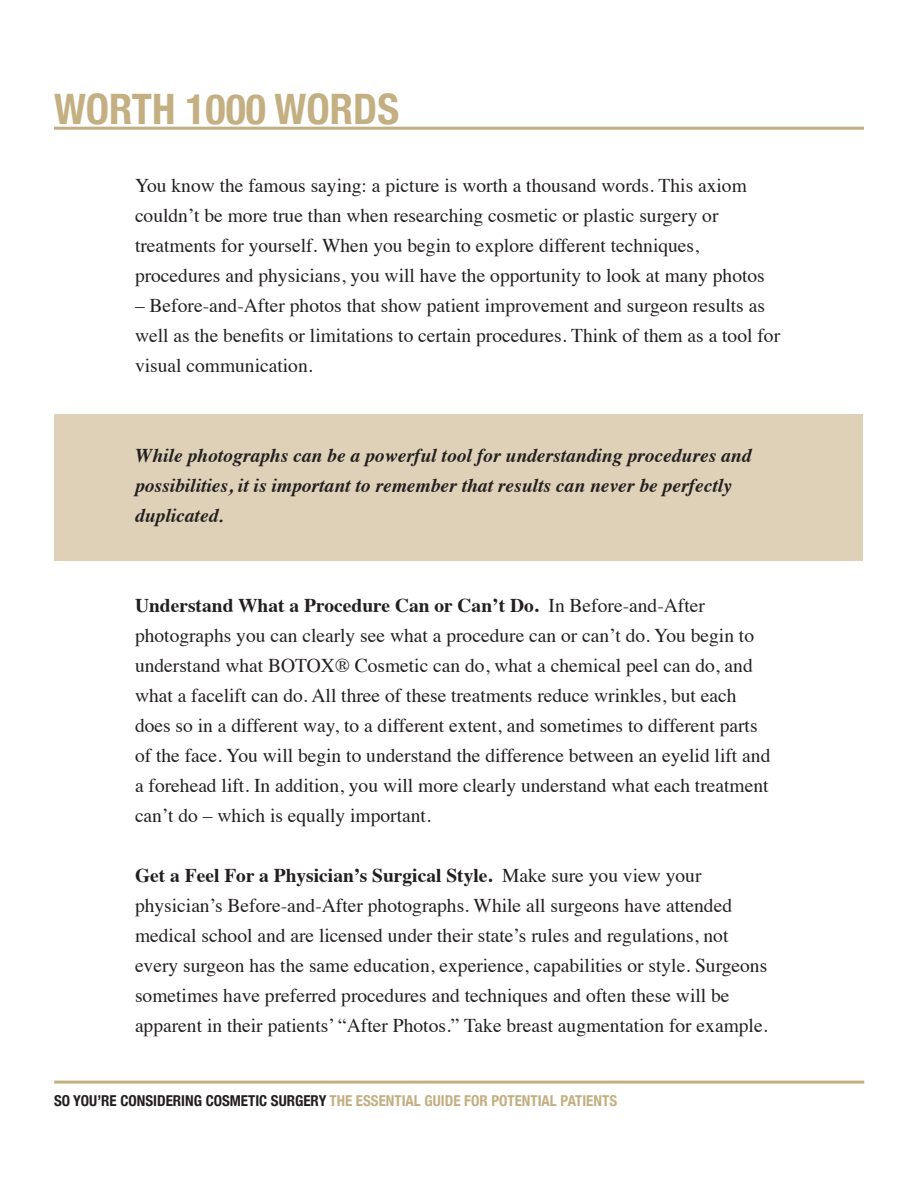
<style>
.page{position:relative;width:918px;height:1188px;background:#fff}
.page>*{position:absolute;margin:0;border:0;box-sizing:border-box;transform-origin:0 0}
.Page_Titles{font:700 condensed 42px "Helvetica Neue";color:#c3af81}
.Body_Copy{font:19.5px/30px "Times";color:#231f20}
.Body_Copy-2{font:italic 700 19.5px/30px "Times";color:#231f20}
.t1{font:700 condensed 15px "Helvetica Neue";color:#c3af81}
.s1{font-weight:700}
.s2{color:#231f20}
</style>
<div class="page">
<hr style="left:54px;top:127px;width:810px;height:3px;background:#c3af81">
<hr style="left:54px;top:1081px;width:810px;height:3px;background:#c3af81">
<div style="left:55px;top:414px;width:808px;height:146px;background:#ded1b8"></div>
<p class="Page_Titles" style="left:54px;top:75px;width:347px">WORTH 1000 WORDS</p>
<p class="Body_Copy" style="left:135px;top:169px;width:631px">You know the famous saying: a picture is worth a thousand words. This axiom couldn’t be more true than when researching cosmetic or plastic surgery or treatments for yourself. When you begin to explore different techniques, procedures and physicians, you will have the opportunity to look at many photos</p>
<p class="Body_Copy" style="left:135px;top:289px;width:647px">– Before-and-After photos that show patient improvement and surgeon results as well as the benefits or limitations to certain procedures. Think of them as a tool for visual communication.</p>
<p class="Body_Copy-2" style="left:135px;top:439px;width:618px">While photographs can be a powerful tool for understanding procedures and possibilities, it is important to remember that results can never be perfectly duplicated.</p>
<p class="Body_Copy" style="left:135px;top:589px;width:637px"><span class="s1">Understand What a Procedure Can or Can’t Do.</span> In Before-and-After photographs you can clearly see what a procedure can or can’t do. You begin to understand what BOTOX® Cosmetic can do, what a chemical peel can do, and what a facelift can do. All three of these treatments reduce wrinkles, but each does so in a different way, to a different extent, and sometimes to different parts of the face. You will begin to understand the difference between an eyelid lift and a forehead lift. In addition, you will more clearly understand what each treatment can’t do – which is equally important.</p>
<p class="Body_Copy" style="left:135px;top:859px;width:634px"><span class="s1">Get a Feel For a Physician’s Surgical Style.</span> Make sure you view your physician’s Before-and-After photographs. While all surgeons have attended medical school and are licensed under their state’s rules and regulations, not every surgeon has the same education, experience, capabilities or style. Surgeons sometimes have preferred procedures and techniques and often these will be apparent in their patients’ “After Photos.” Take breast augmentation for example.</p>
<p class="t1" style="left:54px;top:1088px;width:565px"><span class="s2">SO YOU’RE CONSIDERING COSMETIC SURGERY</span> THE ESSENTIAL GUIDE FOR POTENTIAL PATIENTS</p>
</div>
